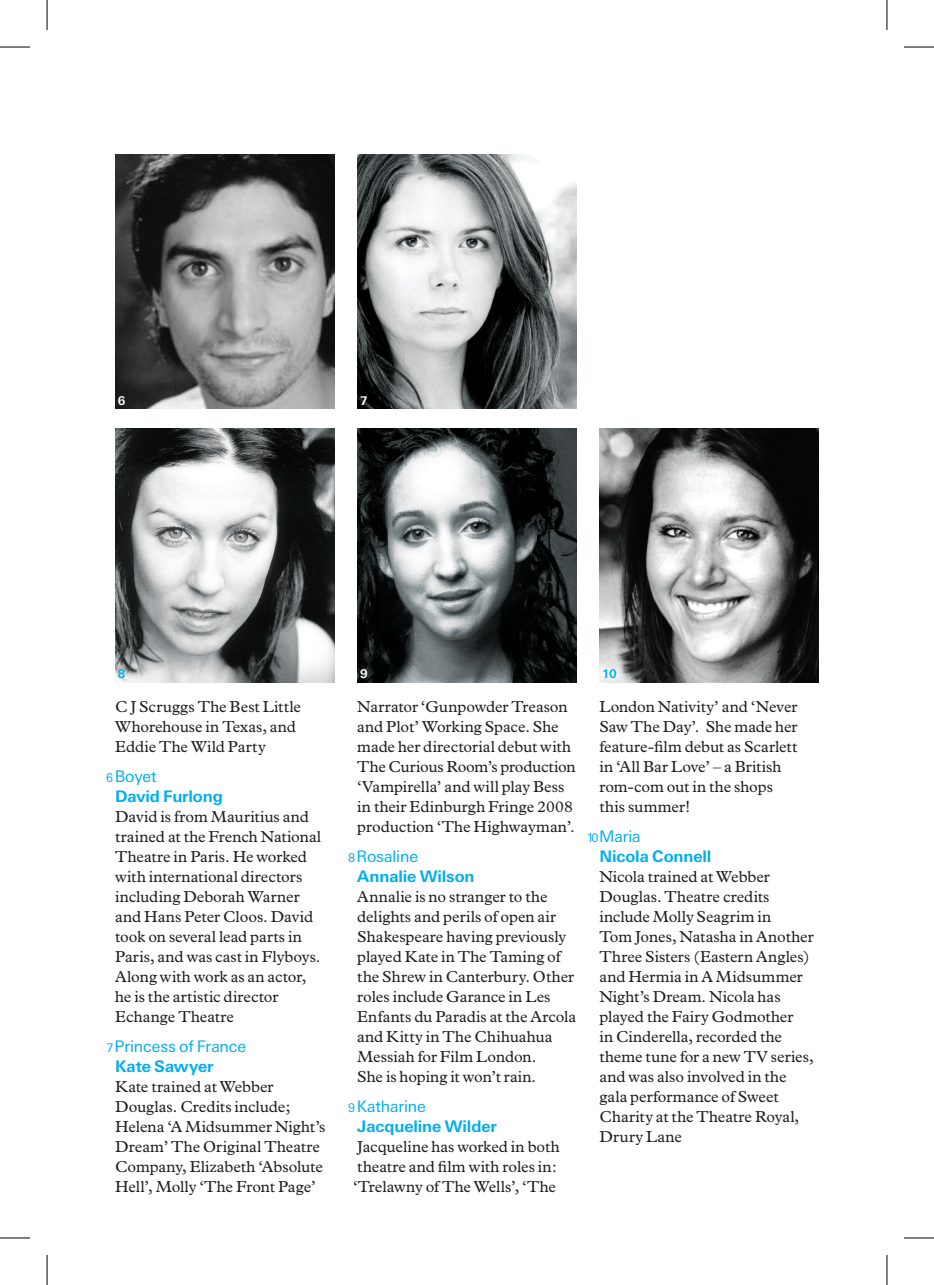
<style>
.page{position:relative;width:934px;height:1285px;background:#fff}
.page>*{position:absolute;margin:0;border:0;box-sizing:border-box;transform-origin:0 0}
.t1{font:16px/20px "Plantin";color:#231f20}
.t2{font:700 16px/20px "Linotype Univers Basic";letter-spacing:-.01em;color:#00aeef}
.t3{font:16px "Linotype Univers Basic";letter-spacing:-.01em;color:#00aeef}
.t4{font:12px "Linotype Univers Basic";color:#00aeef}
.t5{font:700 12px "Linotype Univers Basic";color:#fff}
.t6{font:700 12px "Linotype Univers Basic";color:#00aeef}
.s1{font-weight:400;font-size:12px}
.s2{font-weight:400}
</style>
<div class="page">
<img style="left:115px;top:155px;width:219px;height:253px">
<img style="left:357px;top:155px;width:219px;height:253px">
<img style="left:115px;top:428px;width:219px;height:254px">
<img style="left:357px;top:428px;width:219px;height:254px">
<img style="left:599px;top:428px;width:219px;height:254px">
<hr style="left:0;top:47px;width:30px;height:1px;background:#000">
<hr style="left:903px;top:47px;width:30px;height:1px;background:#000">
<hr style="left:0;top:1237px;width:30px;height:1px;background:#000">
<hr style="left:903px;top:1237px;width:30px;height:1px;background:#000">
<hr style="left:47px;top:0;width:1px;height:30px;background:#000">
<hr style="left:47px;top:1255px;width:1px;height:30px;background:#000">
<hr style="left:886px;top:0;width:1px;height:30px;background:#000">
<hr style="left:886px;top:1255px;width:1px;height:30px;background:#000">
<p class="t5" style="left:118px;top:393px;width:9px">6</p>
<p class="t5" style="left:360px;top:393px;width:9px">7</p>
<p class="t6" style="left:118px;top:666px;width:9px">8</p>
<p class="t1" style="left:115px;top:697px;width:187px">C J Scruggs The Best Little<br>Whorehouse in Texas, and<br>Eddie The Wild Party</p>
<p class="t3" style="left:115px;top:767px;width:43px">Boyet</p>
<p class="t4" style="left:106px;top:771px;width:8px">6</p>
<p class="t2" style="left:115px;top:786px;width:109px">David Furlong</p>
<p class="t1" style="left:115px;top:807px;width:207px">David is from Mauritius and trained at the French National<br>Theatre in Paris. He worked with international directors including Deborah Warner and Hans Peter Cloos. David took on several lead parts in<br>Paris, and was cast in Flyboys.<br>Along with work as an actor, he is the artistic director<br>Echange Theatre</p>
<p class="t3" style="left:114px;top:1037px;width:133px">Princess of France</p>
<p class="t4" style="left:106px;top:1041px;width:8px">7</p>
<p class="t2" style="left:115px;top:1056px;width:100px">Kate Sawyer</p>
<p class="t1" style="left:115px;top:1077px;width:212px">Kate trained at Webber<br>Douglas. Credits include;<br>Helena ‘A Midsummer Night’s<br>Dream’ The Original Theatre<br>Company, Elizabeth ‘Absolute<br>Hell’, Molly ‘The Front Page’</p>
<p class="t5" style="left:360px;top:666px;width:9px">9</p>
<p class="t6" style="left:602px;top:666px;width:16px">10</p>
<p class="t1" style="left:357px;top:697px;width:220px">Narrator ‘Gunpowder Treason and Plot’ Working Space. She made her directorial debut with<br>The Curious Room’s production ‘Vampirella’ and will play Bess in their Edinburgh Fringe 2008 production ‘The Highwayman’.</p>
<p class="t3" style="left:356px;top:847px;width:63px">Rosaline</p>
<p class="t4" style="left:348px;top:851px;width:8px">8</p>
<p class="t2" style="left:357px;top:866px;width:119px">Annalie Wilson</p>
<p class="t1" style="left:357px;top:887px;width:220px">Annalie is no stranger to the delights and perils of open air<br>Shakespeare having previously played Kate in The Taming of the Shrew in Canterbury. Other roles include Garance in Les<br>Enfants du Paradis at the Arcola and Kitty in The Chihuahua<br>Messiah for Film London.<br>She is hoping it won’t rain.</p>
<p class="t2" style="left:357px;top:1096px;width:141px;text-indent:-9px"><span class="s1">9</span> <span class="s2">Katharine<br></span>Jacqueline Wilder</p>
<p class="t1" style="left:353px;top:1137px;width:208px">Jacqueline has worked in both theatre and film with roles in: ‘Trelawny of The Wells’, ‘The</p>
<p class="t1" style="left:599px;top:697px;width:200px">London Nativity’ and ‘Never<br>Saw The Day’. She made her feature-film debut as Scarlett in ‘All Bar Love’ – a British rom-com out in the shops this summer!</p>
<p class="t2" style="left:599px;top:826px;width:113px;text-indent:-13px"><span class="s1">10</span> <span class="s2">Maria<br></span>Nicola Connell</p>
<p class="t1" style="left:599px;top:867px;width:216px">Nicola trained at Webber<br>Douglas. Theatre credits include Molly Seagrim in<br>Tom Jones, Natasha in Another<br>Three Sisters (Eastern Angles) and Hermia in A Midsummer<br>Night’s Dream. Nicola has played the Fairy Godmother<br>in Cinderella, recorded the theme tune for a new TV series, and was also involved in the gala performance of Sweet<br>Charity at the Theatre Royal,<br>Drury Lane</p>
</div>
